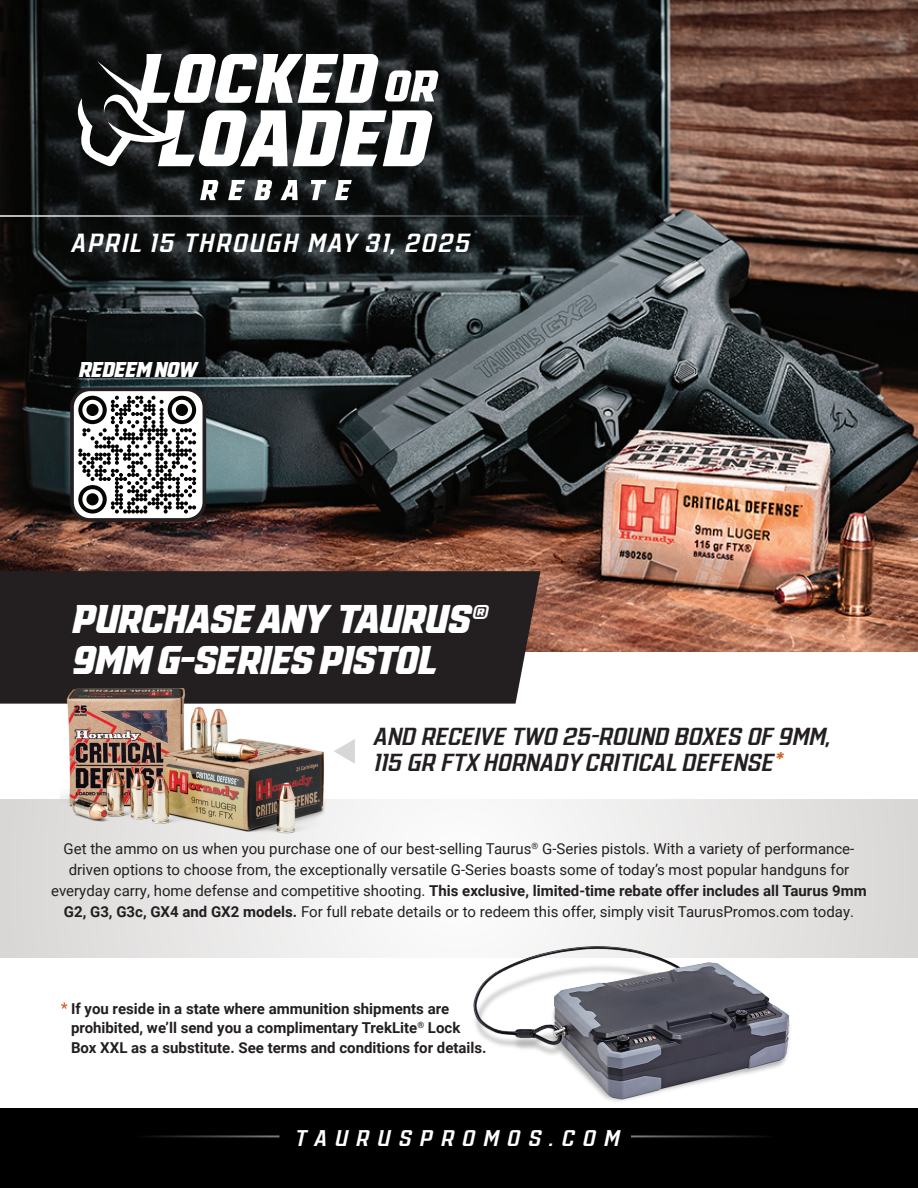
<style>
.page{position:relative;width:918px;height:1188px;background:#fff}
.page>*{position:absolute;margin:0;border:0;box-sizing:border-box;transform-origin:0 0}
.t1{font:italic 900 42px/41px "Redzone";color:#fff}
.t2{font:italic 500 27.45px "Redzone";color:#fff}
.t3{font:italic 500 25.8px/25.8px "Redzone";color:#231f20}
.t4{font:italic 500 23.85px "Redzone";color:#fff}
.t5{font:italic 900 22.5px "Redzone";color:#fff}
.t6{font:15px/21px "Roboto";color:#231f20;text-align:center}
.t7{font:700 15px/19.5px "Roboto";color:#231f20}
.s1{color:#d25f27}
.s2{font-weight:700}
</style>
<div class="page">
<svg style="left:0;top:799px;width:918px;height:159px"></svg>
<div style="left:0;top:1108px;width:918px;height:80px;background:#000"></div>
<img style="left:0;top:0;width:918px;height:652px">
<div style="left:0;top:571px;width:541px;height:133px;background:#231f20"></div>
<hr style="left:631px;top:1135px;width:146px;height:2px;background:#fff">
<hr style="left:134px;top:1135px;width:145px;height:2px;background:#fff">
<svg style="left:200px;top:180px;width:19px;height:20px"></svg>
<svg style="left:228px;top:180px;width:17px;height:20px"></svg>
<svg style="left:254px;top:180px;width:18px;height:20px"></svg>
<svg style="left:280px;top:180px;width:18px;height:20px"></svg>
<svg style="left:311px;top:180px;width:15px;height:20px"></svg>
<svg style="left:335px;top:180px;width:17px;height:20px"></svg>
<svg style="left:72px;top:54px;width:367px;height:114px"></svg>
<hr style="left:0;top:215px;width:602px;height:2px;background:#fff">
<img style="left:61px;top:680px;width:269px;height:159px">
<img style="left:439px;top:937px;width:371px;height:165px">
<svg style="left:72px;top:389px;width:132px;height:131px"></svg>
<svg style="left:78px;top:396px;width:118px;height:28px"></svg>
<div style="left:70px;top:388px;width:136px;height:134px;border:4px solid #231f20;border-radius:18px"></div>
<svg style="left:61px;top:1002px;width:6px;height:7px"></svg>
<svg style="left:334px;top:739px;width:21px;height:25px"></svg>
<h2 class="t2" style="left:70px;top:229px;width:406px">APRIL 15 THROUGH MAY 31, 2025</h2>
<h3 class="t5" style="left:78px;top:358px;width:125px">REDEEM NOW</h3>
<h1 class="t1" style="left:70px;top:598px;width:426px">PURCHASE ANYTAURUS®<br>9MM G-SERIES PISTOL</h1>
<h3 class="t3" style="left:373px;top:723px;width:464px">AND RECEIVE TWO 25-ROUND BOXES OF9MM,<br>115 GR FTX HORNADYCRITICALDEFENSE<span class="s1">*</span></h3>
<p class="t6" style="left:51px;top:838px;width:817px">Get the ammo on us when you purchase one of our best-selling Taurus<sup>®</sup> G-Series pistols. With a variety of performance&shy;driven options to choose from, the exceptionally versatile G-Series boasts some of today’s most popular handguns for everyday carry, home defense and competitive shooting. <span class="s2">This exclusive, limited-time rebate offer includes all Taurus 9mm G2, G3, G3c, GX4 and GX2 models.</span> For full rebate details or to redeem this offer, simply visit TaurusPromos.com today.</p>
<p class="t7" style="left:71px;top:998px;width:417px">If you reside in a state where ammunition shipments are prohibited, we’ll send you a complimentary TrekLite<sup>®</sup> Lock<br>Box XXL as a substitute. See terms and conditions for details.</p>
<h3 class="t4" style="left:293px;top:1126px;width:332px">TAURUSPROMOS.COM</h3>
</div>
